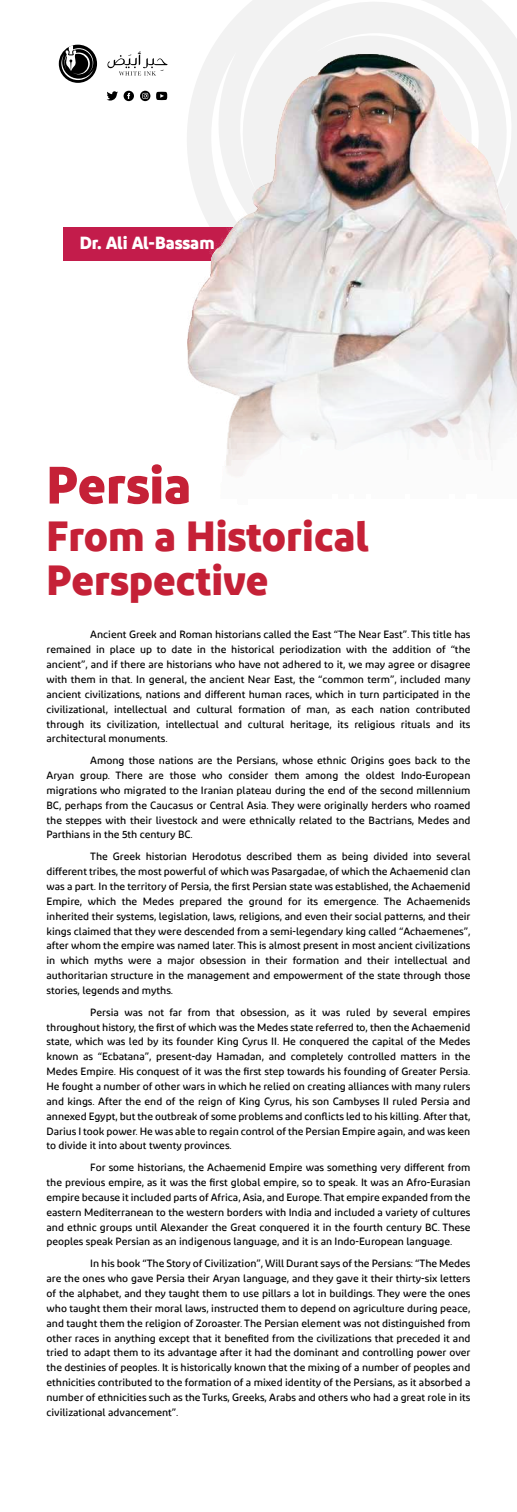
<style>
.page{position:relative;width:517px;height:1512px;background:#fff}
.page>*{position:absolute;margin:0;border:0;box-sizing:border-box;transform-origin:0 0}
.t1{font:700 52.5px "Diodrum Arabic";color:#c52137}
.t2{font:700 42px/44.6px "Diodrum Arabic";color:#c52137}
.t3{font:700 17.5px "Diodrum Arabic";color:#fff}
.t4{font:500 10.5px/14.9px "Diodrum Arabic";color:#000;text-align:justify}
</style>
<div class="page">
<svg style="left:209px;top:0;width:307px;height:54px;fill:#f2f2f2"></svg>
<div style="left:63px;top:227px;width:247px;height:34px;background:#c31c4b"></div>
<svg style="left:107px;top:52px;width:60px;height:23px"></svg>
<svg style="left:59px;top:45px;width:38px;height:38px"></svg>
<svg style="left:156px;top:92px;width:11px;height:8px"></svg>
<svg style="left:107px;top:91px;width:27px;height:10px"></svg>
<svg style="left:140px;top:91px;width:10px;height:10px"></svg>
<img style="left:187px;top:54px;width:329px;height:423px">
<h3 class="t3" style="left:80px;top:233px;width:136px">Dr. Ali Al-Bassam</h3>
<h1 class="t1" style="left:46px;top:455px;width:146px">Persia</h1>
<h2 class="t2" style="left:46px;top:514px;width:323px">From a Historical<br>Perspective</h2>
<p class="t4" style="left:46px;top:627px;width:425px;text-indent:44px">Ancient Greek and Roman historians called the East “The Near East”. This title has remained in place up to date in the historical periodization with the addition of “the ancient”, and if there are historians who have not adhered to it, we may agree or disagree with them in that. In general, the ancient Near East, the “common term”, included many ancient civilizations, nations and different human races, which in turn participated in the civilizational, intellectual and cultural formation of man, as each nation contributed through its civilization, intellectual and cultural heritage, its religious rituals and its architectural monuments.</p>
<p class="t4" style="left:46px;top:753px;width:425px;text-indent:44px">Among those nations are the Persians, whose ethnic Origins goes back to the Aryan group. There are those who consider them among the oldest Indo-European migrations who migrated to the Iranian plateau during the end of the second millennium BC, perhaps from the Caucasus or Central Asia. They were originally herders who roamed the steppes with their livestock and were ethnically related to the Bactrians, Medes and Parthians in the 5th century BC.</p>
<p class="t4" style="left:46px;top:849px;width:425px;text-indent:44px">The Greek historian Herodotus described them as being divided into several different tribes, the most powerful of which was Pasargadae, of which the Achaemenid clan was a part. In the territory of Persia, the first Persian state was established, the Achaemenid Empire, which the Medes prepared the ground for its emergence. The Achaemenids inherited their systems, legislation, laws, religions, and even their social patterns, and their kings claimed that they were descended from a semi-legendary king called “Achaemenes”, after whom the empire was named later. This is almost present in most ancient civilizations in which myths were a major obsession in their formation and their intellectual and authoritarian structure in the management and empowerment of the state through those stories, legends and myths.</p>
<p class="t4" style="left:46px;top:1005px;width:425px;text-indent:44px">Persia was not far from that obsession, as it was ruled by several empires throughout history, the first of which was the Medes state referred to, then the Achaemenid state, which was led by its founder King Cyrus II. He conquered the capital of the Medes known as “Ecbatana”, present-day Hamadan, and completely controlled matters in the Medes Empire. His conquest of it was the first step towards his founding of Greater Persia.<br>He fought a number of other wars in which he relied on creating alliances with many rulers and kings. After the end of the reign of King Cyrus, his son Cambyses II ruled Persia and annexed Egypt, but the outbreak of some problems and conflicts led to his killing. After that, Darius I took power. He was able to regain control of the Persian Empire again, and was keen to divide it into about twenty provinces.</p>
<p class="t4" style="left:46px;top:1160px;width:425px;text-indent:44px">For some historians, the Achaemenid Empire was something very different from the previous empire, as it was the first global empire, so to speak. It was an Afro-Eurasian empire because it included parts of Africa, Asia, and Europe. That empire expanded from the eastern Mediterranean to the western borders with India and included a variety of cultures and ethnic groups until Alexander the Great conquered it in the fourth century BC. These peoples speak Persian as an indigenous language, and it is an Indo-European language.</p>
<p class="t4" style="left:46px;top:1256px;width:425px;text-indent:44px">In his book “The Story of Civilization”, Will Durant says of the Persians: “The Medes are the ones who gave Persia their Aryan language, and they gave it their thirty-six letters of the alphabet, and they taught them to use pillars a lot in buildings. They were the ones who taught them their moral laws, instructed them to depend on agriculture during peace, and taught them the religion of Zoroaster. The Persian element was not distinguished from other races in anything except that it benefited from the civilizations that preceded it and tried to adapt them to its advantage after it had the dominant and controlling power over the destinies of peoples. It is historically known that the mixing of a number of peoples and ethnicities contributed to the formation of a mixed identity of the Persians, as it absorbed a number of ethnicities such as the Turks, Greeks, Arabs and others who had a great role in its civilizational advancement”.</p>
</div>
